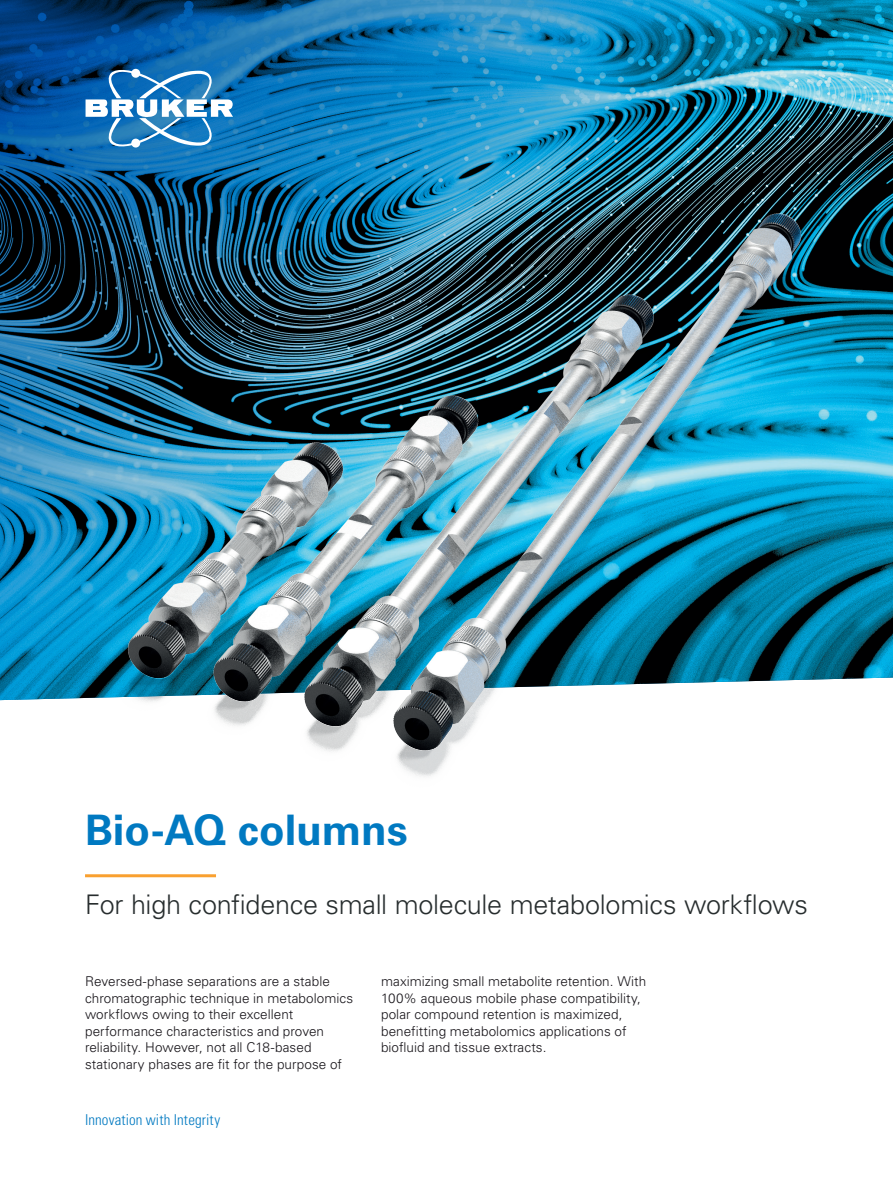
<style>
.page{position:relative;width:893px;height:1187px;background:#fff}
.page>*{position:absolute;margin:0;border:0;box-sizing:border-box;transform-origin:0 0}
.t1{font:700 42px "Univers LT Std";color:#0079c1}
.t2{font:300 27px "Univers LT Std";letter-spacing:-.01em;color:#272d2e}
.t3{font:300 condensed 15px "Univers LT Std";letter-spacing:.01em;color:#0079c1}
.t4{font:300 13.5px/16.5px "Univers LT Std";letter-spacing:.005em;color:#171419}
</style>
<div class="page">
<img style="left:0;top:0;width:893px;height:200px">
<hr style="left:85px;top:874px;width:131px;height:3px;background:#f9a030">
<img style="left:0;top:200px;width:893px;height:577px">
<svg style="left:86px;top:69px;width:147px;height:78px"></svg>
<h1 class="t1" style="left:85px;top:805px;width:324px">Bio-AQ columns</h1>
<h2 class="t2" style="left:85px;top:887px;width:724px">For high confidence small molecule metabolomics workflows</h2>
<p class="t4" style="left:85px;top:973px;width:270px">Reversed-phase separations are a stable chromatographic technique in metabolomics workflows owing to their excellent performance characteristics and proven reliability. However, not all C18-based stationary phases are fit for the purpose of</p>
<p class="t4" style="left:381px;top:973px;width:267px">maximizing small metabolite retention. With 100% aqueous mobile phase compatibility, polar compound retention is maximized, benefitting metabolomics applications of biofluid and tissue extracts.</p>
<p class="t3" style="left:85px;top:1110px;width:137px">Innovation with Integrity</p>
</div>
